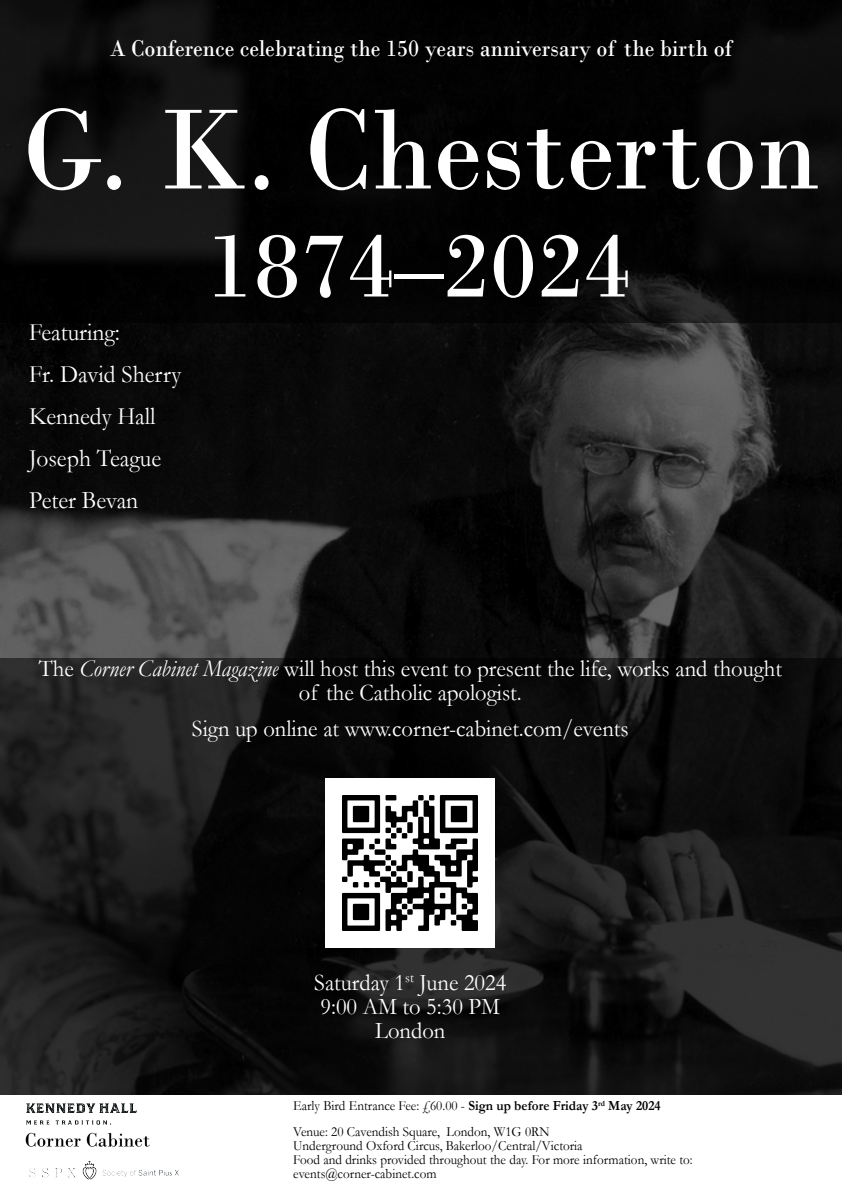
<style>
.page{position:relative;width:842px;height:1191px;background:#fff}
.page>*{position:absolute;margin:0;border:0;box-sizing:border-box;transform-origin:0 0}
.t1{font:120px "Bodoni";color:#fff;scale:.94 1}
.t2{font:96px "Bodoni";color:#fff}
.t3{font:25px/42px "Garamond";color:#fff;scale:.94 1}
.t4{font:24px/24px "Garamond";color:#fff;text-align:center;scale:.94 1}
.t5{font:24px "Bodoni";color:#fff;scale:.94 1}
.t6{font:14px/14px "Garamond";color:#000;scale:.94 1}
.s1{font-style:italic}
.s2{font-weight:700}
</style>
<div class="page">
<img style="left:0;top:323px;width:842px;height:336px">
<div style="left:0;top:0;width:842px;height:323px;background:#000;opacity:.51"></div>
<div style="left:0;top:659px;width:842px;height:532px;background:#000;opacity:.51"></div>
<img style="left:326px;top:778px;width:169px;height:169px">
<div style="left:0;top:1095px;width:842px;height:96px;background:#fff"></div>
<img style="left:29px;top:1161px;width:149px;height:18px">
<img style="left:141px;top:1136px;width:9px;height:11px">
<img style="left:22px;top:1080px;width:119px;height:67px">
<h3 class="t5" style="left:110px;top:41px;width:664px">A Conference celebrating the 150 years anniversary of the birth of</h3>
<h1 class="t1" style="left:23px;top:109px;width:848px">G. K. Chesterton</h1>
<h3 class="t3" style="left:29px;top:314px;width:163px">Featuring:<br>Fr. David Sherry<br>Kennedy Hall<br>Joseph Teague<br>Peter Bevan</h3>
<h2 class="t2" style="left:207px;top:233px;width:426px">1874–2024</h2>
<h3 class="t4" style="left:39px;top:659px;width:792px">The <span class="s1">Corner Cabinet Magazine</span> will host this event to present the life, works and thought of the Catholic apologist.</h3>
<h3 class="t4" style="left:192px;top:719px;width:466px">Sign up online at www.corner-cabinet.com/events</h3>
<h3 class="t4" style="left:314px;top:973px;width:206px">Saturday 1<sup>st</sup> June 2024<br>9:00 AM to 5:30 PM<br>London</h3>
<p class="t6" style="left:293px;top:1094px;width:392px;line-height:26px">Early Bird Entrance Fee: £60.00 - <span class="s2">Sign up before Friday 3</span><sup>rd</sup> <span class="s2">May 2024<br></span>Venue: 20 Cavendish Square, London, W1G 0RN</p>
<p class="t6" style="left:293px;top:1140px;width:427px">Underground Oxford Circus, Bakerloo/Central/Victoria<br>Food and drinks provided throughout the day. For more information, write to: events@corner-cabinet.com</p>
</div>
